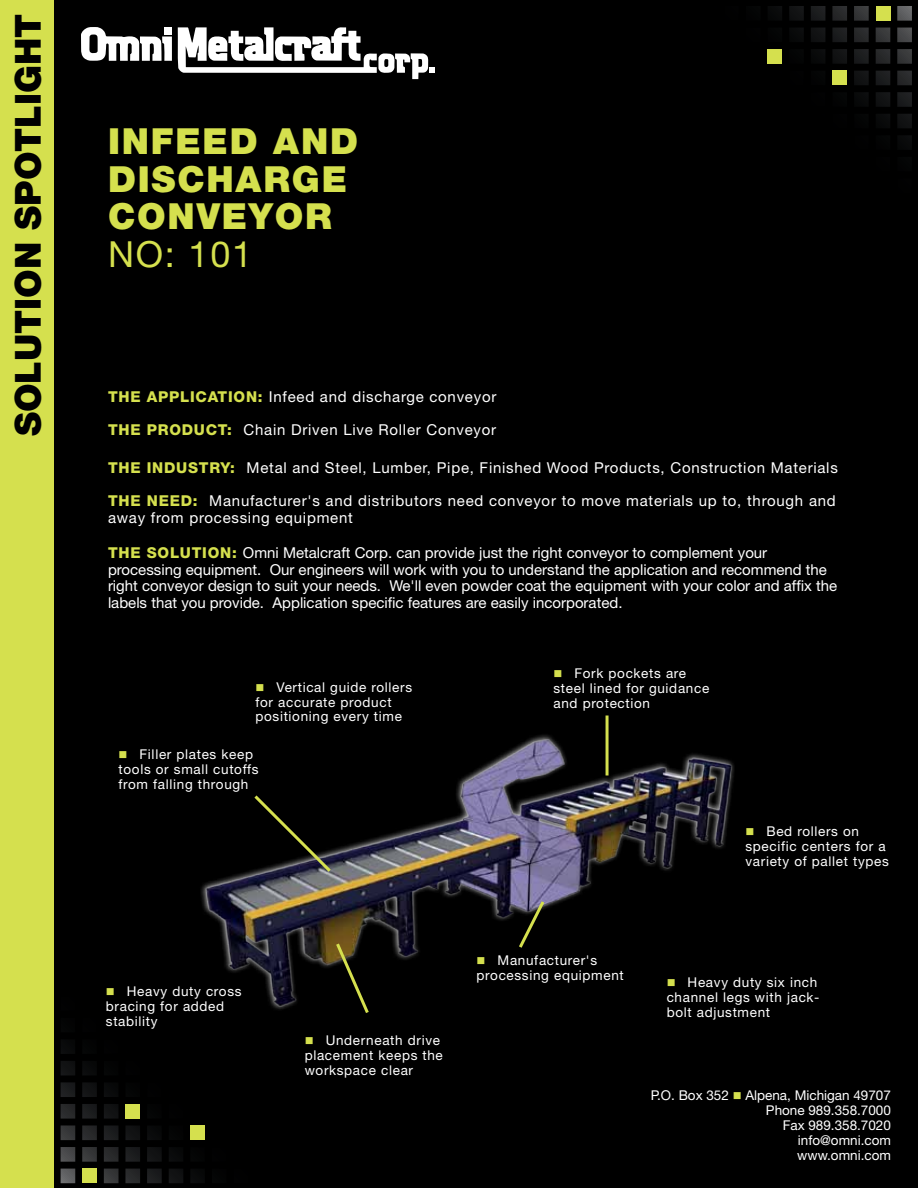
<style>
.page{position:relative;width:918px;height:1188px;background:#fff}
.page>*{position:absolute;margin:0;border:0;box-sizing:border-box;transform-origin:0 0}
.t1{font:900 36px/37.5px "Helvetica Neue";letter-spacing:.05em;color:#d5e04e}
.t2{font:900 36px "Helvetica Neue";color:#000}
.t3{font:36px "Helvetica Neue";color:#d5e04e}
.t4{font:15px/16.5px "Helvetica Neue";color:#fff}
.t5{font:15px/16.5px "Helvetica Neue";letter-spacing:.05em;color:#fff}
.t6{font:13.5px/15px "Helvetica Neue";letter-spacing:.05em;color:#fff}
.t7{font:13.5px/15px "Helvetica Neue";color:#fff;text-align:right}
.s1{font-weight:800;color:#d5e04e}
.s2{color:#d5e04e}
</style>
<div class="page">
<div style="left:4px;top:0;width:914px;height:1188px;background:#000"></div>
<svg style="left:81px;top:27px;width:354px;height:52px"></svg>
<div style="left:0;top:0;width:54px;height:1188px;background:#d5e04e"></div>
<svg style="left:770px;top:6px;width:142px;height:101px"></svg>
<svg style="left:874px;top:6px;width:18px;height:15px"></svg>
<div style="left:876px;top:6px;width:14px;height:15px;background:#d5e04e"></div>
<svg style="left:767px;top:48px;width:17px;height:17px"></svg>
<div style="left:768px;top:49px;width:14px;height:15px;background:#d5e04e"></div>
<svg style="left:830px;top:69px;width:19px;height:17px"></svg>
<div style="left:832px;top:71px;width:15px;height:14px;background:#d5e04e"></div>
<div style="left:82px;top:1169px;width:15px;height:14px;background:#d5e04e"></div>
<div style="left:190px;top:1126px;width:15px;height:14px;background:#d5e04e"></div>
<svg style="left:125px;top:1104px;width:1px;height:15px"></svg>
<div style="left:126px;top:1104px;width:14px;height:15px;background:#d5e04e"></div>
<img style="left:201px;top:715px;width:533px;height:225px">
<svg style="left:251px;top:792px;width:83px;height:83px"></svg>
<hr style="left:606px;top:716px;width:3px;height:60px;background:#d5e04e">
<svg style="left:61px;top:940px;width:358px;height:114px"></svg>
<svg style="left:516px;top:898px;width:31px;height:50px"></svg>
<h1 class="t2" style="left:7px;top:436px;width:424px;rotate:-90deg">SOLUTION SPOTLIGHT</h1>
<h1 class="t1" style="left:108px;top:122px;width:252px">INFEED AND<br>DISCHARGE<br>CONVEYOR</h1>
<h1 class="t3" style="left:108px;top:232px;width:146px">No: 101</h1>
<p class="t5" style="left:108px;top:388px;width:390px"><span class="s1">THE APPLICATION:</span> Infeed and discharge conveyor</p>
<p class="t5" style="left:108px;top:421px;width:390px"><span class="s1">THE PRODUCT:</span> Chain Driven Live Roller Conveyor</p>
<p class="t5" style="left:108px;top:459px;width:731px"><span class="s1">THE INDUSTRY:</span> Metal and Steel, Lumber, Pipe, Finished Wood Products, Construction Materials</p>
<p class="t5" style="left:108px;top:492px;width:729px"><span class="s1">THE NEED:</span> Manufacturer's and distributors need conveyor to move materials up to, through and away from processing equipment</p>
<p class="t4" style="left:108px;top:545px;width:731px"><span class="s1">TH E SOLUTION:</span> Omni Metalcraft Corp. can provide just the right conveyor to complement your processing equipment. Our engineers will work with you to understand the application and recommend the right conveyor design to suit your needs. We'll even powder coat the equipment with your color and affix the labels that you provide. Application specific features are easily incorporated.</p>
<p class="t6" style="left:256px;top:679px;width:158px"><span class="s2">■</span> Vertical guide rollers for accurate product positioning every time</p>
<p class="t6" style="left:119px;top:746px;width:141px"><span class="s2">■</span> Filler plates keep tools or small cutoffs from falling through</p>
<p class="t6" style="left:106px;top:983px;width:137px"><span class="s2">■</span> Heavy duty cross bracing for added stability</p>
<p class="t6" style="left:305px;top:1032px;width:140px"><span class="s2">■</span> Underneath drive placement keeps the workspace clear</p>
<p class="t6" style="left:553px;top:665px;width:157px"><span class="s2">■</span> Fork pockets are steel lined for guidance and protection</p>
<p class="t6" style="left:745px;top:823px;width:145px"><span class="s2">■</span> Bed rollers on specific centers for a variety of pallet types</p>
<p class="t6" style="left:477px;top:953px;width:149px"><span class="s2">■</span> Manufacturer's processing equipment</p>
<p class="t6" style="left:667px;top:974px;width:154px"><span class="s2">■</span> Heavy duty six inch channel legs with jack&shy;bolt adjustment</p>
<p class="t7" style="left:651px;top:1088px;width:242px">P.O. Box 352 <span class="s2">■</span> Alpena, Michigan 49707<br>Phone 989.358.7000<br>Fax 989.358.7020<br>info@omni.com<br>www.omni.com</p>
</div>
